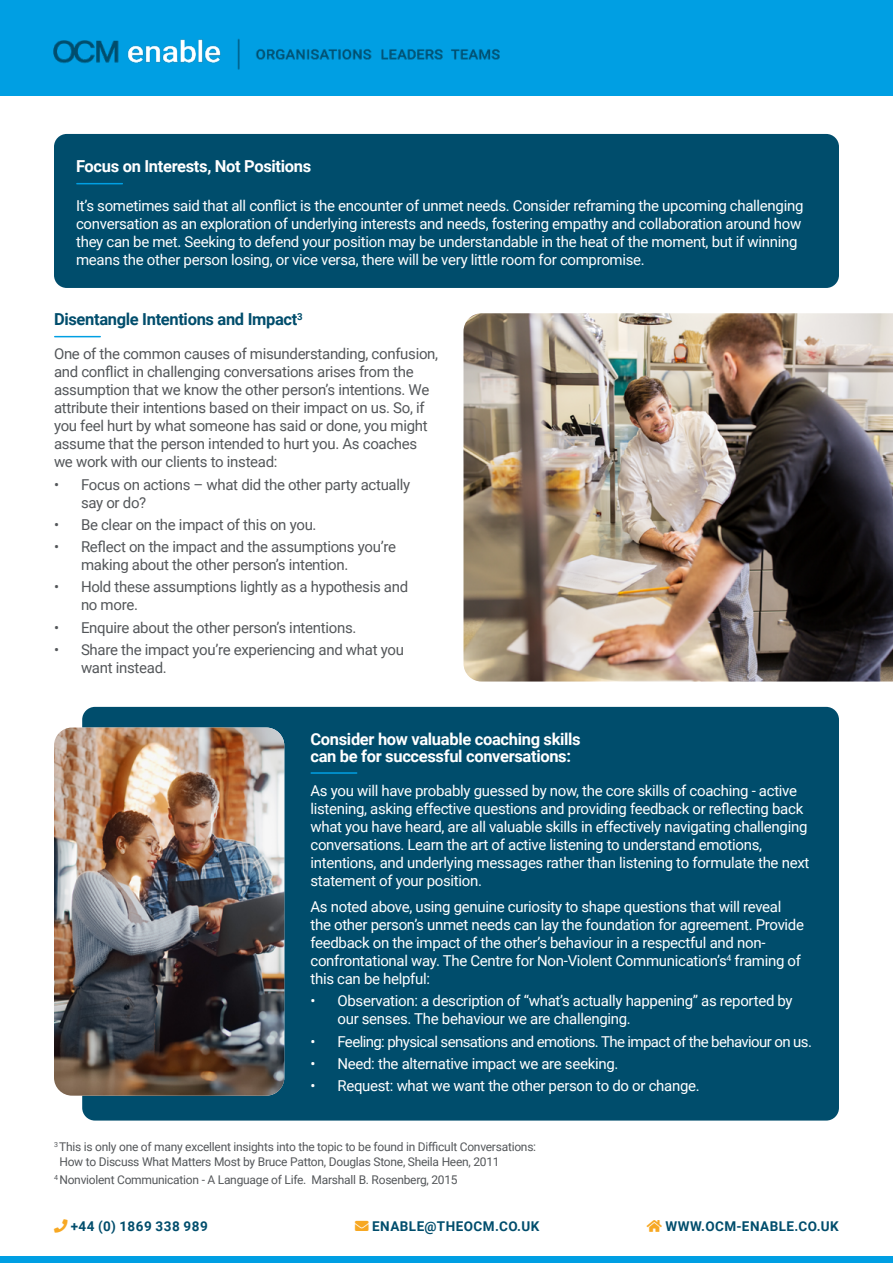
<style>
.page{position:relative;width:893px;height:1263px;background:#fff}
.page>*{position:absolute;margin:0;border:0;box-sizing:border-box;transform-origin:0 0}
.t1{font:700 16.5px/16.8px "Roboto";letter-spacing:-.02em;color:#fff}
.t2{font:700 16.5px "Roboto";letter-spacing:-.02em;color:#004d6c}
.t3{font:15px/18px "Roboto";letter-spacing:-.02em;color:#fff}
.t4{font:15px/18px "Roboto";letter-spacing:-.02em;color:#54575a}
.t5{font:15px "Roboto";letter-spacing:-.04em;color:#fff}
.t6{font:700 13.5px "Roboto";letter-spacing:.035em;color:#004d6c}
.t7{font:12px/14.4px "Roboto";letter-spacing:-.02em;color:#54575a}
.s1{color:#f7a823}
</style>
<div class="page">
<div style="left:54px;top:134px;width:785px;height:154px;background:#004d6c;border-radius:13px"></div>
<div style="left:82px;top:707px;width:757px;height:413px;background:#004d6c;border-radius:13px"></div>
<div style="left:0;top:0;width:893px;height:96px;background:#009fe3"></div>
<img style="left:53px;top:38px;width:447px;height:32px">
<div style="left:0;top:1256px;width:893px;height:7px;background:#009fe3"></div>
<hr style="left:77px;top:183px;width:45px;height:1px;background:#009fe3">
<hr style="left:55px;top:336px;width:45px;height:1px;background:#009fe3">
<hr style="left:311px;top:772px;width:46px;height:2px;background:#009fe3">
<img style="left:463px;top:313px;width:430px;height:368px">
<img style="left:54px;top:727px;width:230px;height:369px">
<p class="t1" style="left:76px;top:157px;width:237px">Focus on Interests, Not Positions</p>
<p class="t3" style="left:76px;top:196px;width:729px">It’s sometimes said that all conflict is the encounter of unmet needs. Consider reframing the upcoming challenging conversation as an exploration of underlying interests and needs, fostering empathy and collaboration around how they can be met. Seeking to defend your position may be understandable in the heat of the moment, but if winning means the other person losing, or vice versa, there will be very little room for compromise.</p>
<p class="t2" style="left:54px;top:308px;width:250px">Disentangle Intentions and Impact<sup>3</sup></p>
<p class="t4" style="left:54px;top:344px;width:386px">One of the common causes of misunderstanding, confusion, and conflict in challenging conversations arises from the assumption that we know the other person’s intentions. We attribute their intentions based on their impact on us. So, if you feel hurt by what someone has said or done, you might assume that the person intended to hurt you. As coaches we work with our clients to instead:</p>
<p class="t4" style="left:81px;top:475px;width:331px;text-indent:-27px">• Focus on actions – what did the other party actually say or do?</p>
<p class="t4" style="left:54px;top:515px;width:264px">• Be clear on the impact of this on you.</p>
<p class="t4" style="left:81px;top:537px;width:316px;text-indent:-27px">• Reflect on the impact and the assumptions you’re making about the other person’s intention.</p>
<p class="t4" style="left:81px;top:577px;width:329px;text-indent:-27px">• Hold these assumptions lightly as a hypothesis and no more.</p>
<p class="t4" style="left:54px;top:618px;width:304px">• Enquire about the other person’s intentions.</p>
<p class="t4" style="left:81px;top:640px;width:324px;text-indent:-27px">• Share the impact you’re experiencing and what you want instead.</p>
<p class="t1" style="left:310px;top:730px;width:272px">Consider how valuable coaching skills can be for successful conversations:</p>
<p class="t3" style="left:310px;top:781px;width:500px">As you will have probably guessed by now, the core skills of coaching - active listening, asking effective questions and providing feedback or reflecting back what you have heard, are all valuable skills in effectively navigating challenging conversations. Learn the art of active listening to understand emotions, intentions, and underlying messages rather than listening to formulate the next statement of your position.</p>
<p class="t3" style="left:310px;top:897px;width:495px">As noted above, using genuine curiosity to shape questions that will reveal the other person’s unmet needs can lay the foundation for agreement. Provide feedback on the impact of the other’s behaviour in a respectful and non&shy;confrontational way. The Centre for Non-Violent Communication’s<sup>4</sup> framing of this can be helpful:</p>
<p class="t3" style="left:337px;top:991px;width:457px;text-indent:-27px">• Observation: a description of “what’s actually happening” as reported by our senses. The behaviour we are challenging.</p>
<p class="t5" style="left:310px;top:1031px;width:503px">• Feeling: physical sensations and emotions. The impact of the behaviour on us.</p>
<p class="t3" style="left:310px;top:1054px;width:309px">• Need: the alternative impact we are seeking.</p>
<p class="t3" style="left:310px;top:1076px;width:391px">• Request: what we want the other person to do or change.</p>
<p class="t7" style="left:59px;top:1139px;width:478px;text-indent:-5px"><sup>3</sup> This is only one of many excellent insights into the topic to be found in Difficult Conversations:<br>How to Discuss What Matters Most by Bruce Patton, Douglas Stone, Sheila Heen, 2011</p>
<p class="t7" style="left:54px;top:1172px;width:405px"><sup>4</sup> Nonviolent Communication - A Language of Life. Marshall B. Rosenberg, 2015</p>
<p class="t6" style="left:54px;top:1216px;width:155px"><span class="s1">★</span> +44 (0) 1869 338 989</p>
<p class="t6" style="left:372px;top:1216px;width:169px">ENABLE@THEOCM.CO.UK</p>
<p class="t6" style="left:647px;top:1216px;width:194px"><span class="s1">★</span> WWW.OCM-ENABLE.CO.UK</p>
</div>
